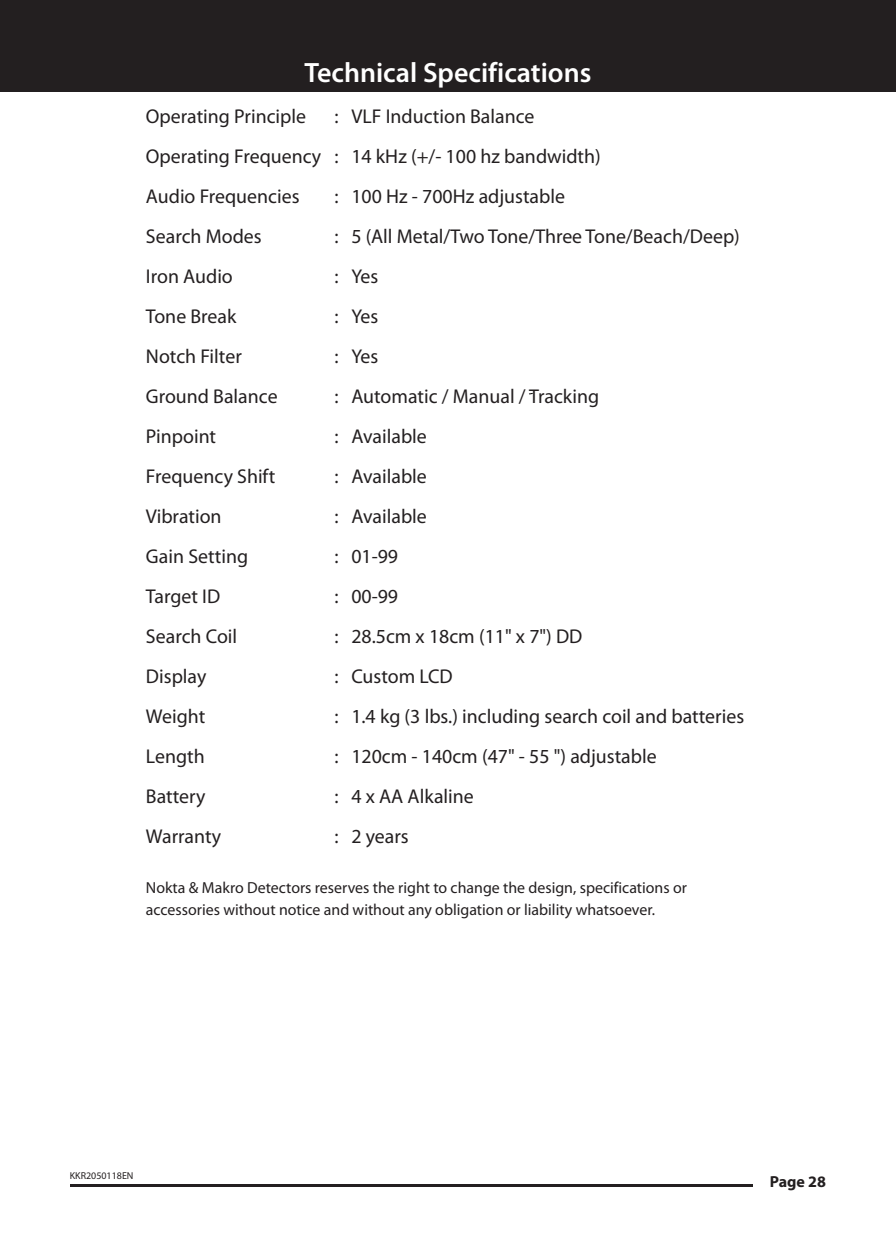
<style>
.page{position:relative;width:896px;height:1248px;background:#fff}
.page>*{position:absolute;margin:0;border:0;box-sizing:border-box;transform-origin:0 0}
.t1{font:600 28px "Myriad Pro";color:#fff}
.t2{font:20px/40px "Myriad Pro";color:#231f20}
.t3{font:16px/22px "Myriad Pro";color:#231f20}
.t4{font:700 16px "Myriad Pro";color:#231f20}
.t5{font:10px "Myriad Pro";color:#231f20}
</style>
<div class="page">
<div style="left:0;top:0;width:896px;height:92px;background:#231f20"></div>
<hr style="left:70px;top:1184px;width:682px;height:3px;background:#231f20">
<h1 class="t1" style="left:304px;top:54px;width:288px">Technical Specifications</h1>
<p class="t2" style="left:146px;top:96px;width:177px">Operating Principle<br>Operating Frequency<br>Audio Frequencies<br>Search Modes<br>Iron Audio<br>Tone Break<br>Notch Filter<br>Ground Balance<br>Pinpoint<br>Frequency Shift<br>Vibration<br>Gain Setting<br>Target ID<br>Search Coil<br>Display<br>Weight<br>Length<br>Battery<br>Warranty</p>
<p class="t2" style="left:351px;top:96px;width:394px">VLF Induction Balance<br>14 kHz (+/- 100 hz bandwidth)<br>100 Hz - 700Hz adjustable<br>5 (All Metal/Two Tone/Three Tone/Beach/Deep)<br>Yes<br>Yes<br>Yes<br>Automatic / Manual / Tracking<br>Available<br>Available<br>Available<br>01-99<br>00-99<br>28.5cm x 18cm (11" x 7") DD<br>Custom LCD<br>1.4 kg (3 lbs.) including search coil and batteries<br>120cm - 140cm (47" - 55 ") adjustable<br>4 x AA Alkaline<br>2 years</p>
<p class="t2" style="left:334px;top:96px;width:6px;text-align:justify">: : : : : : : : : : : : : : : : : : :</p>
<p class="t3" style="left:146px;top:876px;width:542px">Nokta &amp; Makro Detectors reserves the right to change the design, specifications or accessories without notice and without any obligation or liability whatsoever.</p>
<p class="t5" style="left:70px;top:1169px;width:65px">KKR2050118EN</p>
<p class="t4" style="left:770px;top:1171px;width:58px">Page 28</p>
</div>
